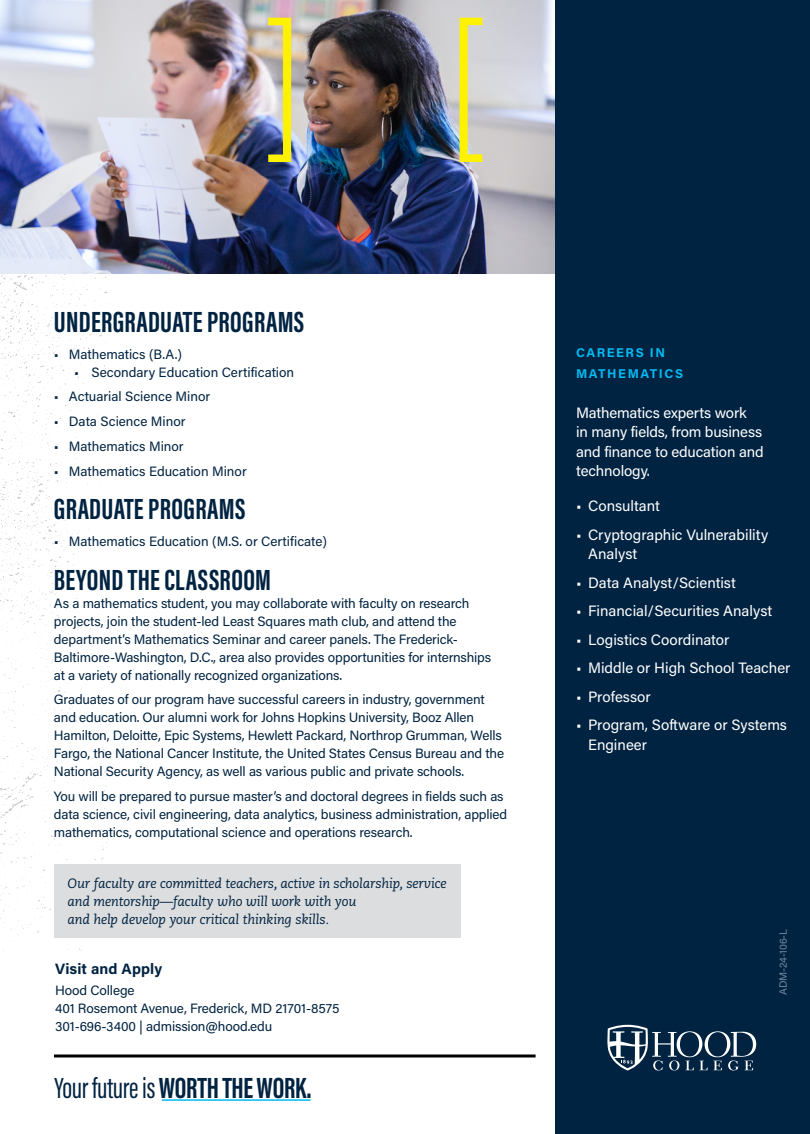
<style>
.page{position:relative;width:810px;height:1134px;background:#fff}
.page>*{position:absolute;margin:0;border:0;box-sizing:border-box;transform-origin:0 0}
.t1{font:700 30px "Acumin Pro Extra Cond";letter-spacing:.01em;color:#002341}
.t2{font:700 30px "Acumin Pro Extra Cond";letter-spacing:-.01em;color:#002341}
.t3{font:15px/19.5px "Acumin Pro";letter-spacing:-.005em;color:#fff}
.t4{font:700 15px "Acumin Pro";letter-spacing:.01em;color:#002341}
.t5{font:13.5px/18px "Acumin Pro";letter-spacing:-.01em;color:#002341}
.t6{font:italic 13.5px/18px "Caecilia LT Pro 56";letter-spacing:-.01em;color:#002341}
.t7{font:700 12.75px/21px "Acumin Pro";letter-spacing:.12em;color:#00baf2}
.t8{font:10.5px "Acumin Pro";letter-spacing:-.01em;color:#74889f}
.s1{font-weight:400}
</style>
<div class="page">
<svg style="left:0;top:273px;width:107px;height:678px"></svg>
<img style="left:0;top:0;width:556px;height:273px">
<div style="left:556px;top:0;width:254px;height:1134px;background:#002341"></div>
<svg style="left:268px;top:18px;width:23px;height:144px;background:#cfc96e"></svg>
<svg style="left:460px;top:18px;width:22px;height:144px;background:#e3dd7a"></svg>
<hr style="left:54px;top:1054px;width:482px;height:3px;background:#000">
<hr style="left:162px;top:1099px;width:149px;height:2px;background:#00baf2">
<svg style="left:607px;top:1025px;width:149px;height:46px"></svg>
<div style="left:54px;top:864px;width:407px;height:74px;background:#dcdddf"></div>
<h1 class="t1" style="left:54px;top:303px;width:252px">UNDERGRADUATE PROGRAMS</h1>
<p class="t5" style="left:54px;top:344px;width:130px">• Mathematics (B.A.)</p>
<p class="t5" style="left:74px;top:362px;width:222px">• Secondary Education Certification</p>
<p class="t5" style="left:54px;top:387px;width:158px">• Actuarial Science Minor</p>
<p class="t5" style="left:54px;top:412px;width:133px">• Data Science Minor</p>
<p class="t5" style="left:54px;top:436px;width:131px">• Mathematics Minor</p>
<p class="t5" style="left:54px;top:461px;width:194px">• Mathematics Education Minor</p>
<h1 class="t1" style="left:54px;top:490px;width:193px">GRADUATE PROGRAMS</h1>
<p class="t5" style="left:54px;top:532px;width:275px">• Mathematics Education (M.S. or Certificate)</p>
<h1 class="t1" style="left:54px;top:561px;width:219px">BEYOND THE CLASSROOM</h1>
<p class="t5" style="left:54px;top:593px;width:439px">As a mathematics student, you may collaborate with faculty on research projects, join the student-led Least Squares math club, and attend the department’s Mathematics Seminar and career panels. The Frederick-Baltimore-Washington, D.C., area also provides opportunities for internships at a variety of nationally recognized organizations.</p>
<p class="t5" style="left:54px;top:690px;width:452px">Graduates of our program have successful careers in industry, government and education. Our alumni work for Johns Hopkins University, Booz Allen Hamilton, Deloitte, Epic Systems, Hewlett Packard, Northrop Grumman, Wells Fargo, the National Cancer Institute, the United States Census Bureau and the National Security Agency, as well as various public and private schools.</p>
<p class="t5" style="left:54px;top:787px;width:455px">You will be prepared to pursue master’s and doctoral degrees in fields such as data science, civil engineering, data analytics, business administration, applied mathematics, computational science and operations research.</p>
<p class="t6" style="left:68px;top:874px;width:381px">Our faculty are committed teachers, active in scholarship, service and mentorship—faculty who will work with you<br>and help develop your critical thinking skills.</p>
<p class="t4" style="left:55px;top:958px;width:109px">Visit and Apply</p>
<p class="t5" style="left:55px;top:981px;width:286px">Hood College<br>401 Rosemont Avenue, Frederick, MD 21701-8575<br>301-696-3400 | admission@hood.edu</p>
<h1 class="t2" style="left:55px;top:1070px;width:259px"><span class="s1">Your future is</span> WORTH THE WORK.</h1>
<p class="t7" style="left:576px;top:341px;width:108px">CAREERS IN<br>MATHEMATICS</p>
<p class="t3" style="left:576px;top:402px;width:189px">Mathematics experts work<br>in many fields, from business and finance to education and technology.</p>
<p class="t3" style="left:576px;top:496px;width:85px">• Consultant</p>
<p class="t3" style="left:588px;top:524px;width:182px;text-indent:-12px">• Cryptographic Vulnerability<br>Analyst</p>
<p class="t3" style="left:576px;top:572px;width:161px">• Data Analyst/Scientist</p>
<p class="t3" style="left:576px;top:601px;width:198px">• Financial/Securities Analyst</p>
<p class="t3" style="left:576px;top:629px;width:155px">• Logistics Coordinator</p>
<p class="t3" style="left:576px;top:658px;width:216px">• Middle or High School Teacher</p>
<p class="t3" style="left:576px;top:686px;width:76px">• Professor</p>
<p class="t3" style="left:588px;top:715px;width:200px;text-indent:-12px">• Program, Software or Systems<br>Engineer</p>
<p class="t8" style="left:776px;top:995px;width:68px;rotate:-90deg">ADM-24-106-L</p>
</div>
